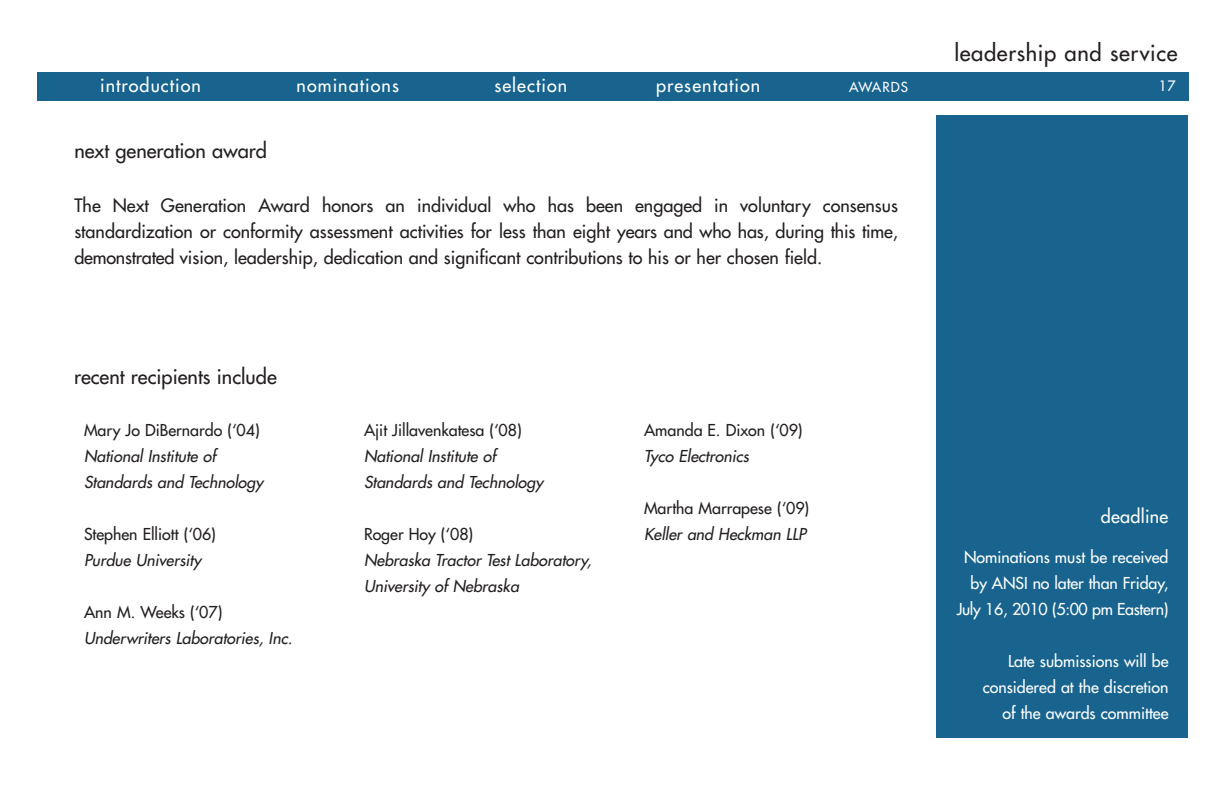
<style>
.page{position:relative;width:1224px;height:792px;background:#fff}
.page>*{position:absolute;margin:0;border:0;box-sizing:border-box;transform-origin:0 0}
.t1{font:22px "Futura";letter-spacing:.03em;color:#231f20}
.t2{font:20px "Futura";color:#231f20}
.t3{font:18px/26px "Futura";color:#231f20;text-align:justify}
.t4{font:18px "Futura";letter-spacing:.06em;color:#fff}
.t5{font:18px "Futura";letter-spacing:.015em;color:#fff}
.t6{font:italic 16px/26px "Futura";color:#231f20}
.t7{font:16px/26px "Futura";color:#fff;text-align:right}
.t8{font:16px "Futura";color:#231f20}
.t9{font:14px "Futura";color:#fff}
.t10{font:13.6px "Futura";letter-spacing:.075em;color:#fff}
</style>
<div class="page">
<div style="left:936px;top:115px;width:252px;height:623px;background:#18648f"></div>
<div style="left:37px;top:72px;width:1152px;height:29px;background:#18648f"></div>
<p class="t1" style="left:954px;top:42px;width:225px">leadership and service</p>
<p class="t4" style="left:100px;top:76px;width:102px">introduction</p>
<p class="t4" style="left:297px;top:76px;width:104px">nominations</p>
<p class="t4" style="left:494px;top:76px;width:74px">selection</p>
<p class="t4" style="left:656px;top:76px;width:106px">presentation</p>
<p class="t10" style="left:849px;top:80px;width:60px">AWARDS</p>
<p class="t9" style="left:1159px;top:78px;width:18px">17</p>
<p class="t2" style="left:74px;top:141px;width:194px">next generation award</p>
<p class="t3" style="left:74px;top:194px;width:825px">The Next Generation Award honors an individual who has been engaged in voluntary consensus standardization or conformity assessment activities for less than eight years and who has, during this time, demonstrated vision, leadership, dedication and significant contributions to his or her chosen field.</p>
<p class="t2" style="left:74px;top:367px;width:204px">recent recipients include</p>
<p class="t8" style="left:84px;top:422px;width:177px">Mary Jo DiBernardo (‘04)</p>
<p class="t6" style="left:84px;top:444px;width:181px">National Institute of<br>Standards and Technology</p>
<p class="t8" style="left:84px;top:526px;width:133px">Stephen Elliott (‘06)</p>
<p class="t6" style="left:84px;top:548px;width:119px">Purdue University</p>
<p class="t8" style="left:84px;top:604px;width:140px">Ann M. Weeks (‘07)</p>
<p class="t6" style="left:84px;top:626px;width:210px">Underwriters Laboratories, Inc.</p>
<p class="t8" style="left:364px;top:422px;width:159px">Ajit Jillavenkatesa (‘08)</p>
<p class="t6" style="left:364px;top:444px;width:181px">National Institute of<br>Standards and Technology</p>
<p class="t8" style="left:364px;top:526px;width:111px">Roger Hoy (‘08)</p>
<p class="t6" style="left:364px;top:548px;width:229px">Nebraska Tractor Test Laboratory,<br>University of Nebraska</p>
<p class="t8" style="left:644px;top:422px;width:160px">Amanda E. Dixon (‘09)</p>
<p class="t6" style="left:644px;top:444px;width:107px">Tyco Electronics</p>
<p class="t8" style="left:644px;top:500px;width:167px">Martha Marrapese (‘09)</p>
<p class="t6" style="left:644px;top:522px;width:164px">Keller and Heckman LLP</p>
<p class="t5" style="left:1101px;top:508px;width:69px">deadline</p>
<p class="t7" style="left:957px;top:546px;width:213px">Nominations must be received by ANSI no later than Friday,<br>July 16, 2010 (5:00 pm Eastern)</p>
<p class="t7" style="left:983px;top:650px;width:187px">Late submissions will be considered at the discretion of the awards committee</p>
</div>
